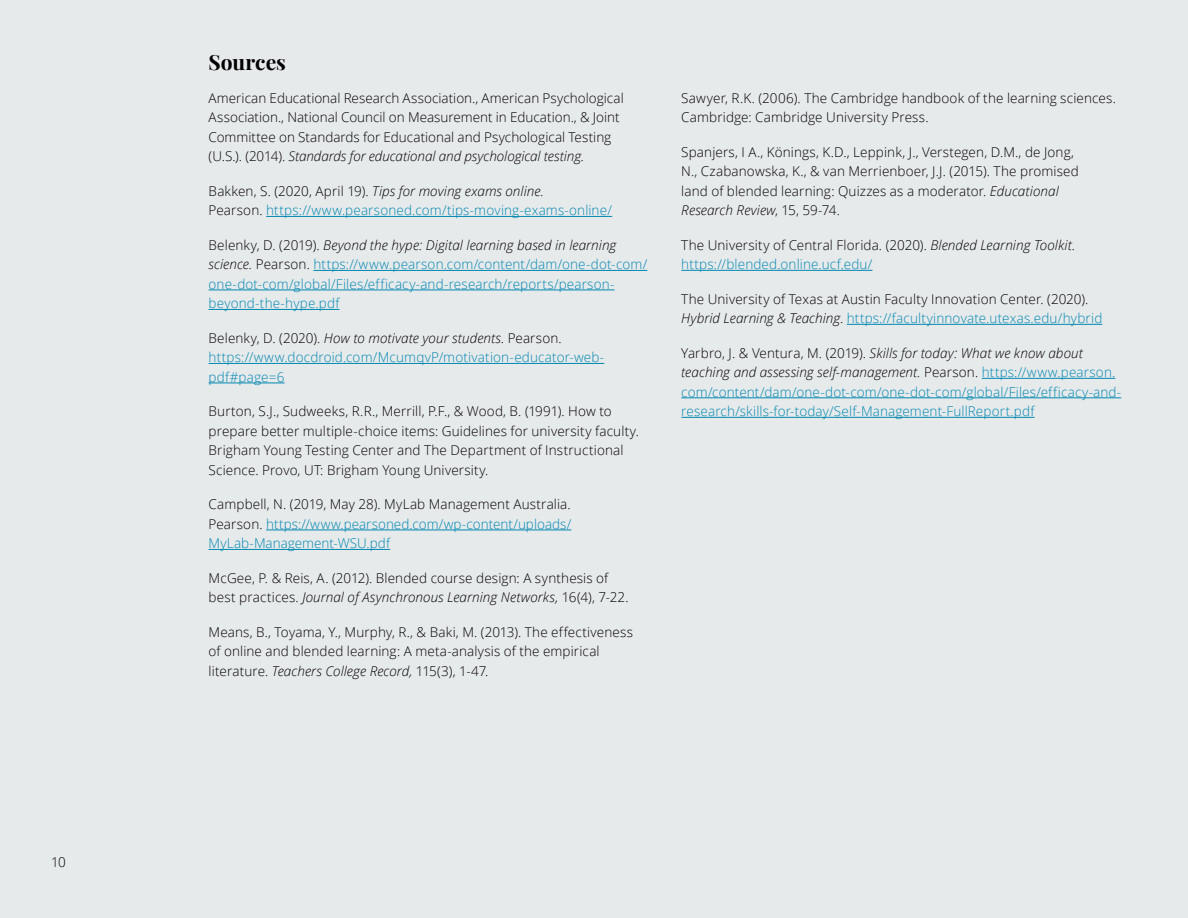
<style>
.page{position:relative;width:1188px;height:918px;background:#e7eaeb}
.page>*{position:absolute;margin:0;border:0;box-sizing:border-box;transform-origin:0 0}
.t1{font:700 21px "Playfair Display";color:#000}
.t2{font:300 13.5px/19.5px "Open Sans";letter-spacing:.01em;color:#000}
.t3{font:300 13.5px/19.5px "Open Sans";letter-spacing:.01em;color:#0087b1}
.s1{font-style:italic}
.s2{color:#000}
.s3{font-style:italic;color:#000}
.s4{color:#0087b1}
</style>
<div class="page">
<hr style="left:266px;top:216px;width:346px;height:1px;background:#0087b1">
<hr style="left:313px;top:270px;width:334px;height:1px;background:#0087b1">
<hr style="left:209px;top:290px;width:405px;height:1px;background:#0087b1">
<hr style="left:209px;top:309px;width:130px;height:1px;background:#0087b1">
<hr style="left:209px;top:363px;width:395px;height:1px;background:#0087b1">
<hr style="left:209px;top:383px;width:76px;height:1px;background:#0087b1">
<hr style="left:266px;top:530px;width:305px;height:1px;background:#0087b1">
<hr style="left:209px;top:549px;width:181px;height:1px;background:#0087b1">
<hr style="left:681px;top:270px;width:192px;height:1px;background:#0087b1">
<hr style="left:847px;top:324px;width:255px;height:1px;background:#0087b1">
<hr style="left:982px;top:378px;width:133px;height:1px;background:#0087b1">
<hr style="left:681px;top:397px;width:440px;height:1px;background:#0087b1">
<hr style="left:681px;top:417px;width:354px;height:1px;background:#0087b1">
<p class="t2" style="left:51px;top:852px;width:16px">10</p>
<h1 class="t1" style="left:209px;top:46px;width:79px">Sources</h1>
<p class="t2" style="left:209px;top:88px;width:417px">American Educational Research Association., American Psychological Association., National Council on Measurement in Education., &amp; Joint Committee on Standards for Educational and Psychological Testing (U.S.). (2014). <span class="s1">Standards for educational and psychological testing.</span></p>
<p class="t3" style="left:209px;top:181px;width:405px"><span class="s2">Bakken, S. (2020, April 19).</span> <span class="s3">Tips for moving exams online.<br></span><span class="s2">Pearson.</span> https://www.pearsoned.com/tips-moving-exams-online/</p>
<p class="t3" style="left:209px;top:235px;width:440px"><span class="s2">Belenky, D. (2019).</span> <span class="s3">Beyond the hype: Digital learning based in learning science.</span> <span class="s2">Pearson.</span> https://www.pearson.com/content/dam/one-dot-com/ one-dot-com/global/Files/efficacy-and-research/reports/pearson&shy;beyond-the-hype.pdf</p>
<p class="t3" style="left:209px;top:328px;width:397px"><span class="s2">Belenky, D. (2020).</span> <span class="s3">How to motivate your students</span><span class="s2">. Pearson. </span>https://www.docdroid.com/McumqvP/motivation-educator-web&shy;pdf#page=6</p>
<p class="t2" style="left:209px;top:401px;width:432px">Burton, S.J., Sudweeks, R.R., Merrill, P.F., &amp; Wood, B. (1991). How to prepare better multiple-choice items: Guidelines for university faculty.<br>Brigham Young Testing Center and The Department of Instructional Science. Provo, UT: Brigham Young University.</p>
<p class="t3" style="left:209px;top:494px;width:364px;text-align:justify"><span class="s2">Campbell, N. (2019, May 28). MyLab Management Australia.<br>Pearson.</span> https://www.pearsoned.com/wp-content/uploads/ MyLab-Management-WSU.pdf</p>
<p class="t2" style="left:209px;top:568px;width:421px">McGee, P. &amp; Reis, A. (2012). Blended course design: A synthesis of best practices. <span class="s1">Journal of Asynchronous Learning Networks,</span> 16(4), 7-22.</p>
<p class="t2" style="left:209px;top:622px;width:426px">Means, B., Toyama, Y., Murphy, R., &amp; Baki, M. (2013). The effectiveness of online and blended learning: A meta-analysis of the empirical literature. <span class="s1">Teachers College Record,</span> 115(3), 1-47.</p>
<p class="t2" style="left:681px;top:88px;width:436px">Sawyer, R.K. (2006). The Cambridge handbook of the learning sciences.<br>Cambridge: Cambridge University Press.</p>
<p class="t2" style="left:681px;top:142px;width:399px">Spanjers, I A., Könings, K.D., Leppink, J., Verstegen, D.M., de Jong, N., Czabanowska, K., &amp; van Merrienboer, J.J. (2015). The promised land of blended learning: Quizzes as a moderator. <span class="s1">Educational Research Review</span>, 15, 59-74.</p>
<p class="t2" style="left:681px;top:235px;width:395px">The University of Central Florida. (2020). <span class="s1">Blended Learning Toolkit</span>. <span class="s4">https://blended.online.ucf.edu/</span></p>
<p class="t2" style="left:681px;top:289px;width:423px">The University of Texas at Austin Faculty Innovation Center. (2020).<br><span class="s1">Hybrid Learning &amp; Teaching</span>. <span class="s4">https://facultyinnovate.utexas.edu/hybrid</span></p>
<p class="t3" style="left:681px;top:343px;width:441px"><span class="s2">Yarbro, J. &amp; Ventura, M. (2019).</span> <span class="s3">Skills for today: What we know about teaching and assessing self-management.</span> <span class="s2">Pearson.</span> https://www.pearson. com/content/dam/one-dot-com/one-dot-com/global/Files/efficacy-and&shy;research/skills-for-today/Self-Management-FullReport.pdf</p>
</div>
